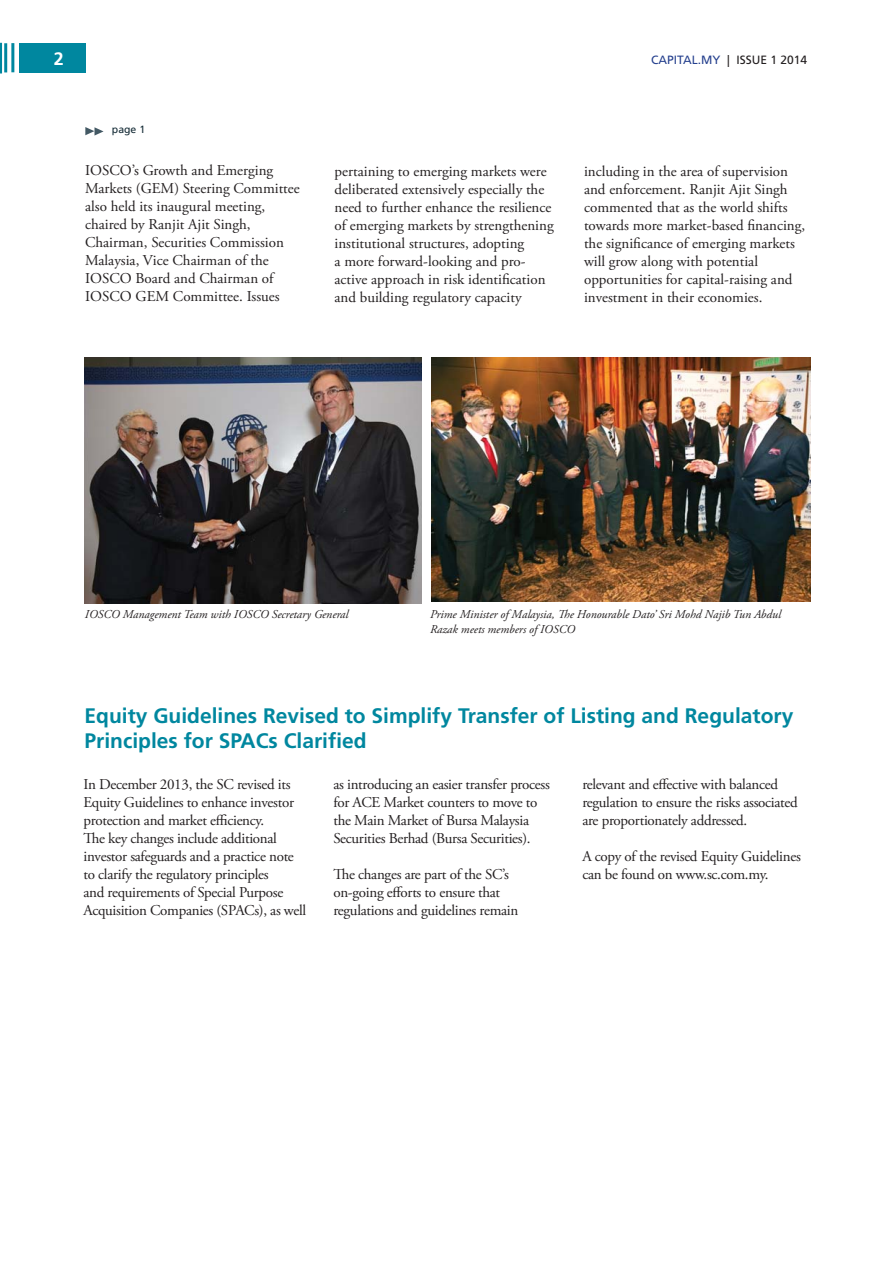
<style>
.page{position:relative;width:893px;height:1263px;background:#fff}
.page>*{position:absolute;margin:0;border:0;box-sizing:border-box;transform-origin:0 0}
.t1{font:700 21px/25.2px "Frutiger LT Std";color:#00879f}
.t2{font:700 18px "Frutiger LT Std";color:#fff}
.t3{font:15px/18px "Adobe Garamond Pro";color:#231f20}
.t4{font:15px/18px "Adobe Garamond Pro";letter-spacing:-.02em;color:#231f20}
.t5{font:italic 12px/15px "Adobe Garamond Pro";color:#231f20}
.t6{font:12px "Frutiger LT Std";color:#231f20}
.t7{font:10.5px "Frutiger LT Std";color:#132a35}
.s1{color:#25408e}
</style>
<div class="page">
<div style="left:19px;top:43px;width:66px;height:29px;background:#00879f"></div>
<hr style="left:11px;top:43px;width:3px;height:29px;background:#00879f">
<hr style="left:4px;top:43px;width:3px;height:29px;background:#00879f">
<svg style="left:0;top:43px;width:2px;height:30px"></svg>
<img style="left:431px;top:357px;width:379px;height:245px">
<svg style="left:85px;top:127px;width:19px;height:9px"></svg>
<img style="left:85px;top:357px;width:337px;height:246px">
<p class="t2" style="left:54px;top:51px;width:12px">2</p>
<p class="t6" style="left:651px;top:55px;width:158px"><span class="s1">CAPITAL.MY</span> | ISSUE 1 2014</p>
<p class="t7" style="left:112px;top:125px;width:35px">page 1</p>
<p class="t3" style="left:85px;top:162px;width:216px">IOSCO’s Growth and Emerging<br>Markets (GEM) Steering Committee also held its inaugural meeting, chaired by Ranjit Ajit Singh,<br>Chairman, Securities Commission<br>Malaysia, Vice Chairman of the<br>IOSCO Board and Chairman of<br>IOSCO GEM Committee. Issues</p>
<p class="t3" style="left:334px;top:163px;width:221px">pertaining to emerging markets were deliberated extensively especially the need to further enhance the resilience of emerging markets by strengthening institutional structures, adopting<br>a more forward-looking and pro&shy;active approach in risk identification and building regulatory capacity</p>
<p class="t3" style="left:584px;top:163px;width:223px">including in the area of supervision and enforcement. Ranjit Ajit Singh commented that as the world shifts towards more market-based financing, the significance of emerging markets will grow along with potential opportunities for capital-raising and investment in their economies.</p>
<p class="t5" style="left:85px;top:607px;width:265px">IOSCO Management Team with IOSCO Secretary General</p>
<p class="t5" style="left:430px;top:607px;width:352px">Prime Minister of Malaysia, The Honourable Dato’ Sri Mohd Najib Tun Abdul<br>Razak meets members of IOSCO</p>
<h1 class="t1" style="left:84px;top:704px;width:710px">Equity Guidelines Revised to Simplify Transfer of Listing and Regulatory<br>Principles for SPACs Clarified</h1>
<p class="t4" style="left:83px;top:777px;width:224px">In December 2013, the SC revised its Equity Guidelines to enhance investor protection and market efficiency.<br>The key changes include additional investor safeguards and a practice note to clarify the regulatory principles<br>and requirements of Special Purpose Acquisition Companies (SPACs), as well</p>
<p class="t4" style="left:333px;top:777px;width:218px">as introducing an easier transfer process for ACE Market counters to move to the Main Market of Bursa Malaysia Securities Berhad (Bursa Securities).</p>
<p class="t4" style="left:582px;top:777px;width:217px">relevant and effective with balanced regulation to ensure the risks associated are proportionately addressed.</p>
<p class="t4" style="left:582px;top:849px;width:220px">A copy of the revised Equity Guidelines can be found on www.sc.com.my.</p>
<p class="t4" style="left:333px;top:867px;width:186px">The changes are part of the SC’s on-going efforts to ensure that regulations and guidelines remain</p>
</div>
